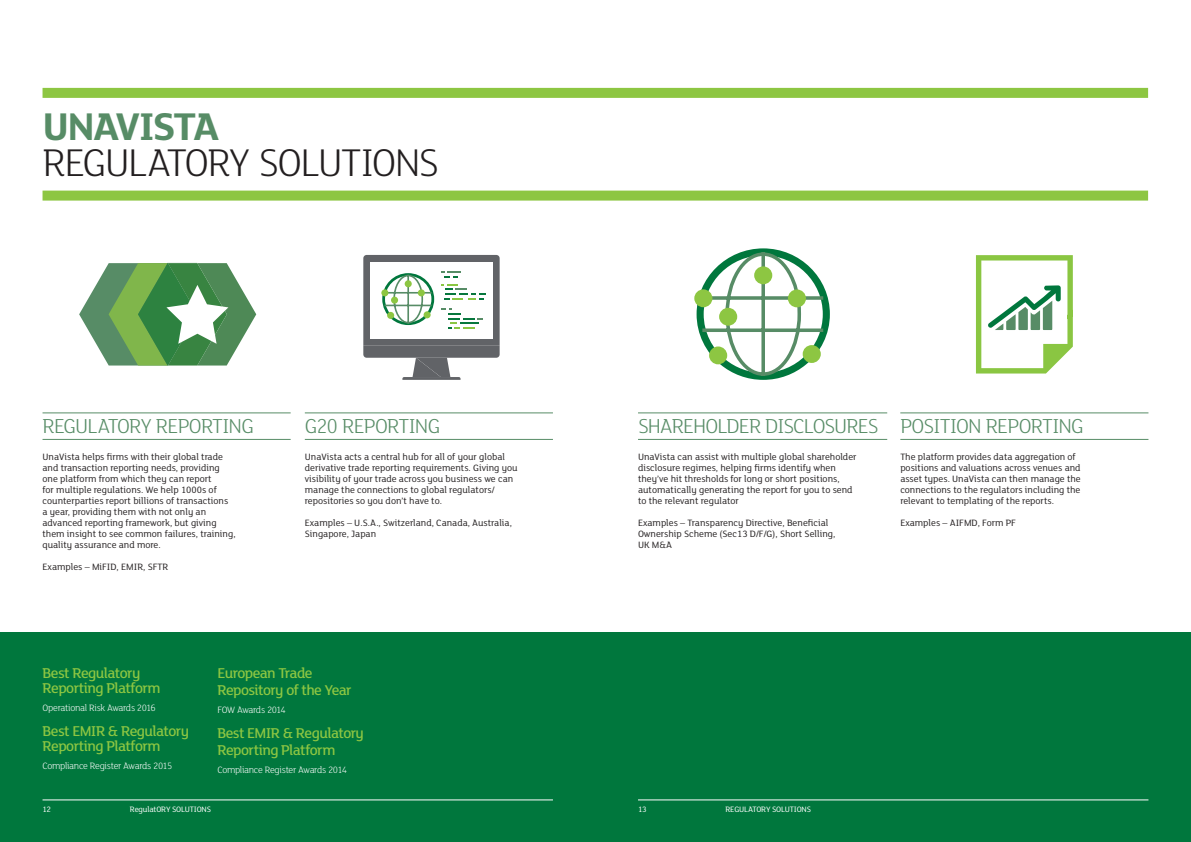
<style>
.page{position:relative;width:1191px;height:842px;background:#fff}
.page>*{position:absolute;margin:0;border:0;box-sizing:border-box;transform-origin:0 0}
.t1{font:300 42px "FS Lola";letter-spacing:-.045em;color:#231f20}
.t2{font:700 42px "FS Lola";letter-spacing:-.045em;color:#578c66}
.t3{font:300 22px "FS Lola";letter-spacing:-.04em;color:#578c66}
.t4{font:500 15.5px/15.3px "FS Lola";letter-spacing:-.035em;color:#8dc642}
.t5{font:10px/11px "FS Lola";color:#231f20}
.t6{font:300 10px "FS Lola";letter-spacing:-.035em;color:#fff}
.t7{font:8.5px "FS Lola";letter-spacing:-.02em;color:#fff}
</style>
<div class="page">
<div style="left:0;top:632px;width:1191px;height:210px;background:#00773d"></div>
<div style="left:43px;top:88px;width:1105px;height:10px;background:#8dc642"></div>
<div style="left:43px;top:191px;width:1105px;height:10px;background:#8dc642"></div>
<svg style="left:976px;top:255px;width:96px;height:118px"></svg>
<svg style="left:363px;top:255px;width:136px;height:125px"></svg>
<div style="left:381px;top:289px;width:7px;height:7px;background:#8dc642;border-radius:50%"></div>
<div style="left:391px;top:297px;width:7px;height:7px;background:#8dc642;border-radius:50%"></div>
<div style="left:405px;top:280px;width:7px;height:7px;background:#8dc642;border-radius:50%"></div>
<div style="left:418px;top:289px;width:7px;height:7px;background:#8dc642;border-radius:50%"></div>
<div style="left:423px;top:311px;width:7px;height:7px;background:#8dc642;border-radius:50%"></div>
<div style="left:387px;top:312px;width:7px;height:7px;background:#8dc642;border-radius:50%"></div>
<hr style="left:900px;top:412px;width:248px;height:1px;background:#578c66">
<hr style="left:900px;top:439px;width:248px;height:1px;background:#578c66">
<hr style="left:305px;top:412px;width:248px;height:1px;background:#578c66">
<hr style="left:305px;top:439px;width:248px;height:1px;background:#578c66">
<hr style="left:638px;top:800px;width:510px;height:1px;background:#fff">
<hr style="left:43px;top:800px;width:510px;height:1px;background:#fff">
<hr style="left:43px;top:412px;width:248px;height:1px;background:#578c66">
<hr style="left:43px;top:439px;width:248px;height:1px;background:#578c66">
<svg style="left:79px;top:263px;width:177px;height:102px"></svg>
<svg style="left:696px;top:248px;width:134px;height:132px"></svg>
<div style="left:694px;top:289px;width:18px;height:18px;background:#8dc642;border-radius:50%"></div>
<div style="left:719px;top:308px;width:18px;height:18px;background:#8dc642;border-radius:50%"></div>
<div style="left:754px;top:266px;width:18px;height:18px;background:#8dc642;border-radius:50%"></div>
<div style="left:788px;top:289px;width:18px;height:18px;background:#8dc642;border-radius:50%"></div>
<div style="left:802px;top:345px;width:18px;height:18px;background:#8dc642;border-radius:50%"></div>
<div style="left:709px;top:346px;width:18px;height:18px;background:#8dc642;border-radius:50%"></div>
<hr style="left:638px;top:412px;width:249px;height:1px;background:#578c66">
<hr style="left:638px;top:439px;width:249px;height:1px;background:#578c66">
<h1 class="t2" style="left:43px;top:98px;width:178px">UNAVISTA</h1>
<h1 class="t1" style="left:43px;top:136px;width:398px">REGULATORY SOLUTIONS</h1>
<h2 class="t3" style="left:43px;top:412px;width:213px">REGULATORY REPORTING</h2>
<p class="t5" style="left:43px;top:451px;width:195px">UnaVista helps firms with their global trade and transaction reporting needs, providing one platform from which they can report<br>for multiple regulations. We help 1000s of counterparties report billions of transactions a year, providing them with not only an advanced reporting framework, but giving them insight to see common failures, training, quality assurance and more.</p>
<p class="t5" style="left:43px;top:561px;width:127px">Examples – MiFID, EMIR, SFTR</p>
<h2 class="t3" style="left:305px;top:412px;width:137px">G20 REPORTING</h2>
<p class="t5" style="left:305px;top:451px;width:214px">UnaVista acts a central hub for all of your global derivative trade reporting requirements. Giving you visibility of your trade across you business we can manage the connections to global regulators/ repositories so you don’t have to.</p>
<p class="t5" style="left:305px;top:517px;width:209px">Examples – U.S.A., Switzerland, Canada, Australia,<br>Singapore, Japan</p>
<h2 class="t3" style="left:638px;top:412px;width:242px">SHAREHOLDER DISCLOSURES</h2>
<p class="t5" style="left:638px;top:451px;width:220px">UnaVista can assist with multiple global shareholder disclosure regimes, helping firms identify when they’ve hit thresholds for long or short positions, automatically generating the report for you to send to the relevant regulator</p>
<p class="t5" style="left:638px;top:517px;width:199px">Examples – Transparency Directive, Beneficial<br>Ownership Scheme (Sec13 D/F/G), Short Selling,<br>UK M&amp;A</p>
<h2 class="t3" style="left:900px;top:412px;width:185px">POSITION REPORTING</h2>
<p class="t5" style="left:900px;top:451px;width:182px">The platform provides data aggregation of positions and valuations across venues and asset types. UnaVista can then manage the connections to the regulators including the relevant to templating of the reports.</p>
<p class="t5" style="left:900px;top:517px;width:117px">Examples – AIFMD, Form PF</p>
<h3 class="t4" style="left:43px;top:665px;width:120px">Best Regulatory<br>Reporting Platform</h3>
<p class="t6" style="left:43px;top:701px;width:115px">Operational Risk Awards 2016</p>
<h3 class="t4" style="left:43px;top:723px;width:148px">Best EMIR &amp; Regulatory<br>Reporting Platform</h3>
<p class="t6" style="left:43px;top:759px;width:131px">Compliance Register Awards 2015</p>
<h3 class="t4" style="left:217px;top:664px;width:136px;line-height:17.3px">European Trade<br>Repository of the Year</h3>
<p class="t6" style="left:217px;top:703px;width:70px">FOW Awards 2014</p>
<h3 class="t4" style="left:217px;top:724px;width:148px;line-height:17.3px">Best EMIR &amp; Regulatory<br>Reporting Platform</h3>
<p class="t6" style="left:217px;top:763px;width:131px">Compliance Register Awards 2014</p>
<p class="t7" style="left:43px;top:803px;width:10px">12</p>
<p class="t7" style="left:130px;top:803px;width:83px">RegulatORY SOLUTIONS</p>
<p class="t7" style="left:638px;top:803px;width:10px">13</p>
<p class="t7" style="left:725px;top:803px;width:87px">REGULATORY SOLUTIONS</p>
</div>
